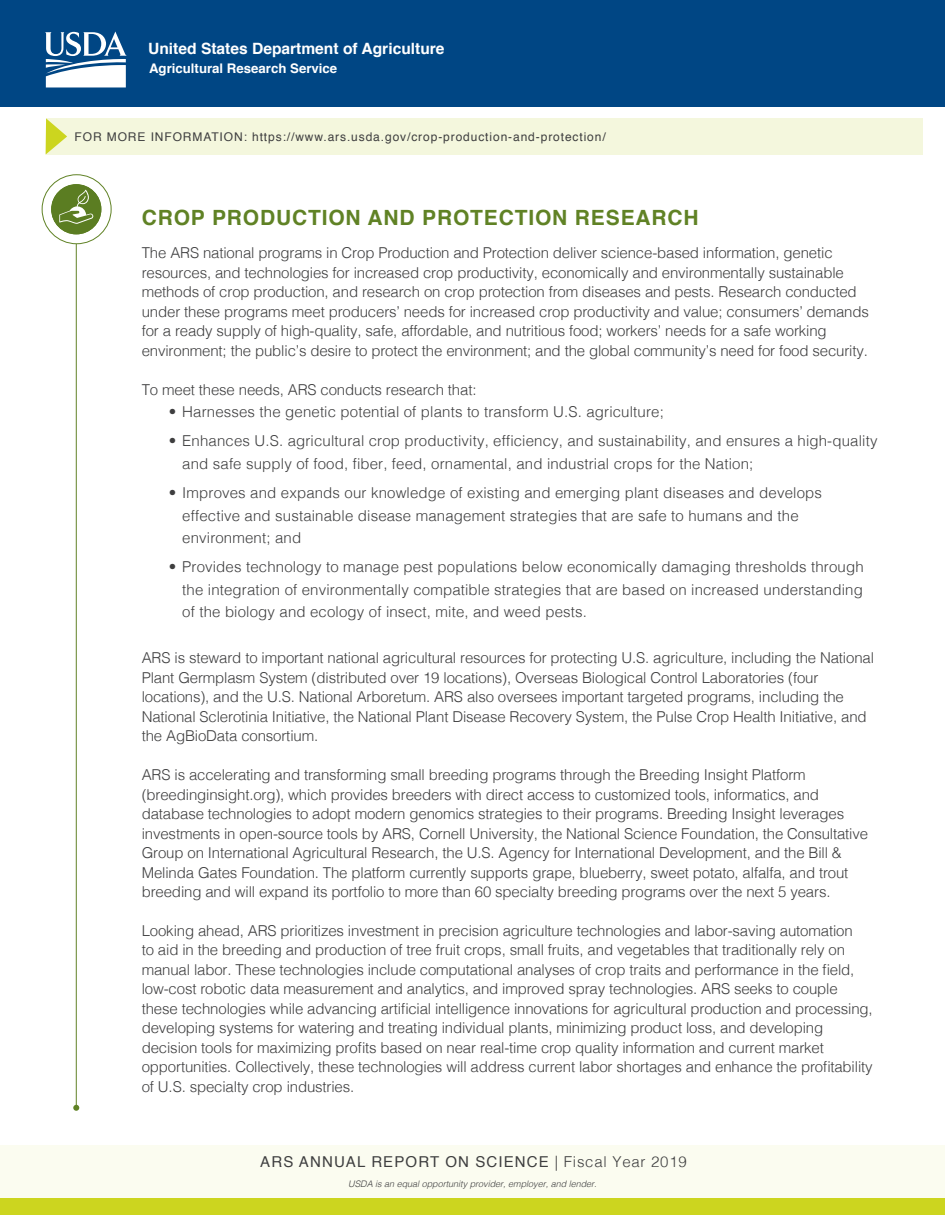
<style>
.page{position:relative;width:945px;height:1215px;background:#fff}
.page>*{position:absolute;margin:0;border:0;box-sizing:border-box;transform-origin:0 0}
.t1{font:700 21px "Helvetica";letter-spacing:.04em;color:#608225}
.t2{font:700 15.6px "Helvetica";color:#fff}
.Body{font:300 15px/19.5px "Helvetica";letter-spacing:-.01em;color:#3e3e3f}
.Body-2{font:300 15px/22.5px "Helvetica";letter-spacing:.01em;color:#3e3e3f}
.t3{font:15px "Helvetica";letter-spacing:.075em;color:#3e3e3f}
.t4{font:700 13.2px "Helvetica";color:#fff}
.t5{font:12px "Helvetica";letter-spacing:.075em;color:#3e3e3f}
.t6{font:italic 300 9px "Helvetica";color:#3e3e3f}
.s1{font-weight:300}
</style>
<div class="page">
<div style="left:0;top:1145px;width:945px;height:70px;background:#fbfcf0"></div>
<div style="left:0;top:1198px;width:945px;height:17px;background:#ccd51f"></div>
<hr style="left:76px;top:244px;width:1px;height:864px;background:#608225">
<svg style="left:73px;top:1105px;width:6px;height:6px"></svg>
<div style="left:42px;top:174px;width:70px;height:70px;border:1px solid #608225;border-radius:50%"></div>
<div style="left:0;top:0;width:945px;height:107px;background:#004684"></div>
<svg style="left:45px;top:31px;width:82px;height:56px"></svg>
<div style="left:46px;top:118px;width:876px;height:37px;background:#f4f7dd"></div>
<svg style="left:46px;top:118px;width:21px;height:36px"></svg>
<div style="left:51px;top:184px;width:50px;height:50px;background:#5b7d22;border-radius:50%"></div>
<svg style="left:59px;top:190px;width:34px;height:34px"></svg>
<p class="t2" style="left:148px;top:36px;width:298px">United States Department of Agriculture</p>
<p class="t4" style="left:149px;top:57px;width:190px">Agricultural Research Service</p>
<p class="t5" style="left:75px;top:128px;width:533px">FOR MORE INFORMATION: https://www.ars.usda.gov/crop-production-and-protection/</p>
<h1 class="t1" style="left:142px;top:201px;width:558px">CROP PRODUCTION AND PROTECTION RESEARCH</h1>
<p class="Body" style="left:142px;top:242px;width:729px">The ARS national programs in Crop Production and Protection deliver science-based information, genetic resources, and technologies for increased crop productivity, economically and environmentally sustainable methods of crop production, and research on crop protection from diseases and pests. Research conducted under these programs meet producers’ needs for increased crop productivity and value; consumers’ demands for a ready supply of high-quality, safe, affordable, and nutritious food; workers’ needs for a safe working environment; the public’s desire to protect the environment; and the global community’s need for food security.</p>
<p class="Body" style="left:142px;top:378px;width:336px">To meet these needs, ARS conducts research that:</p>
<p class="Body-2" style="left:169px;top:399px;width:497px">• Harnesses the genetic potential of plants to transform U.S. agriculture;</p>
<p class="Body-2" style="left:182px;top:429px;width:697px;text-indent:-14px">• Enhances U.S. agricultural crop productivity, efficiency, and sustainability, and ensures a high-quality and safe supply of food, fiber, feed, ornamental, and industrial crops for the Nation;</p>
<p class="Body-2" style="left:182px;top:480px;width:641px;text-indent:-14px">• Improves and expands our knowledge of existing and emerging plant diseases and develops effective and sustainable disease management strategies that are safe to humans and the environment; and</p>
<p class="Body" style="left:182px;top:555px;width:683px;line-height:22.5px;text-align:justify;text-indent:-14px">• Provides technology to manage pest populations below economically damaging thresholds through the integration of environmentally compatible strategies that are based on increased understanding of the biology and ecology of insect, mite, and weed pests.</p>
<p class="Body" style="left:142px;top:647px;width:734px">ARS is steward to important national agricultural resources for protecting U.S. agriculture, including the National Plant Germplasm System (distributed over 19 locations), Overseas Biological Control Laboratories (four locations), and the U.S. National Arboretum. ARS also oversees important targeted programs, including the National Sclerotinia Initiative, the National Plant Disease Recovery System, the Pulse Crop Health Initiative, and the AgBioData consortium.</p>
<p class="Body" style="left:142px;top:764px;width:728px">ARS is accelerating and transforming small breeding programs through the Breeding Insight Platform (breedinginsight.org), which provides breeders with direct access to customized tools, informatics, and database technologies to adopt modern genomics strategies to their programs. Breeding Insight leverages investments in open-source tools by ARS, Cornell University, the National Science Foundation, the Consultative Group on International Agricultural Research, the U.S. Agency for International Development, and the Bill &amp; Melinda Gates Foundation. The platform currently supports grape, blueberry, sweet potato, alfalfa, and trout breeding and will expand its portfolio to more than 60 specialty breeding programs over the next 5 years.</p>
<p class="Body" style="left:142px;top:920px;width:732px">Looking ahead, ARS prioritizes investment in precision agriculture technologies and labor-saving automation<br>to aid in the breeding and production of tree fruit crops, small fruits, and vegetables that traditionally rely on manual labor. These technologies include computational analyses of crop traits and performance in the field, low-cost robotic data measurement and analytics, and improved spray technologies. ARS seeks to couple these technologies while advancing artificial intelligence innovations for agricultural production and processing, developing systems for watering and treating individual plants, minimizing product loss, and developing decision tools for maximizing profits based on near real-time crop quality information and current market opportunities. Collectively, these technologies will address current labor shortages and enhance the profitability of U.S. specialty crop industries.</p>
<p class="t3" style="left:260px;top:1150px;width:428px">ARS ANNUAL REPORT ON SCIENCE <span class="s1">| Fiscal Year 2019</span></p>
<p class="t6" style="left:348px;top:1176px;width:250px">USDA is an equal opportunity provider, employer, and lender.</p>
</div>
